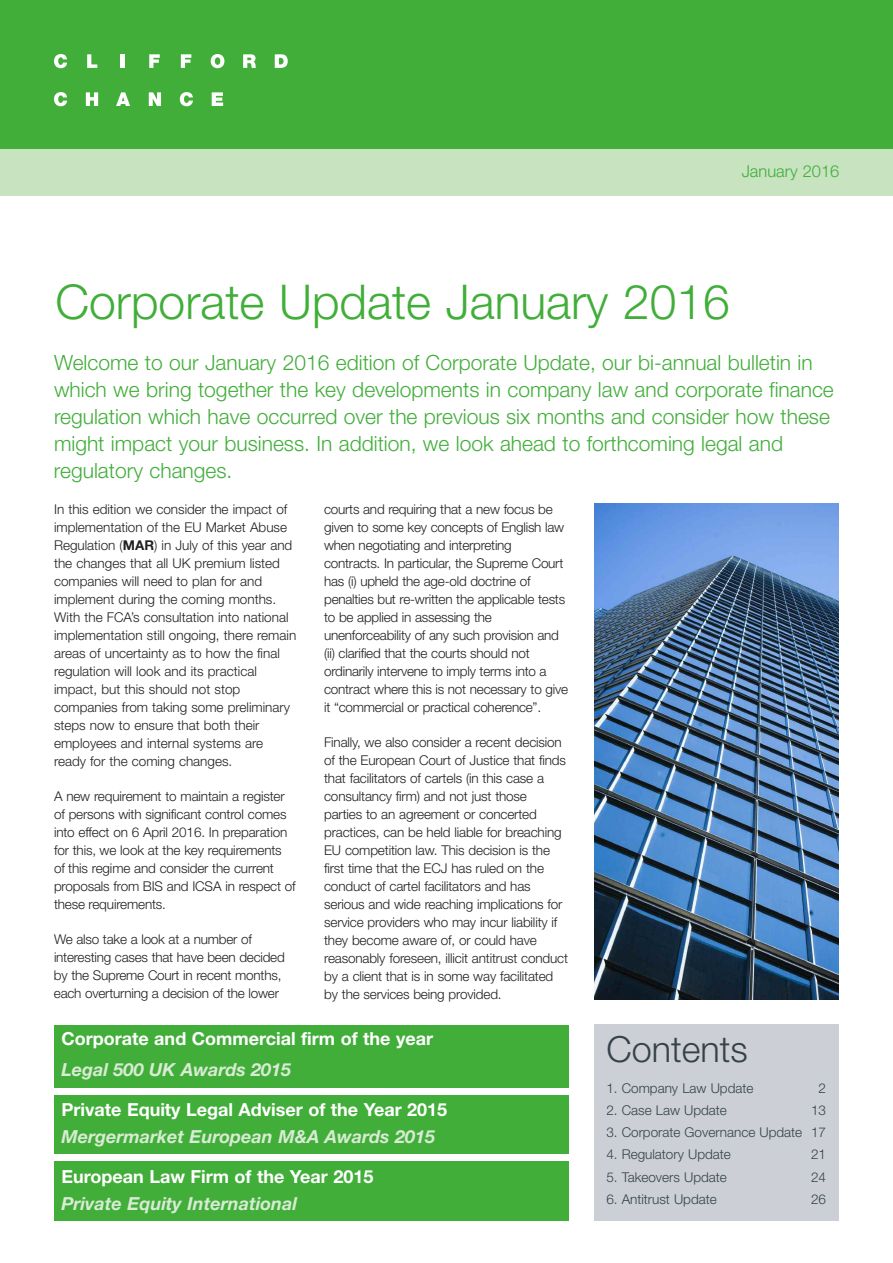
<style>
.page{position:relative;width:893px;height:1263px;background:#fff}
.page>*{position:absolute;margin:0;border:0;box-sizing:border-box;transform-origin:0 0}
.t1{font:300 48px "Helvetica Neue LT";color:#41ae39}
.t2{font:300 36px "Helvetica Neue LT";color:#35424a}
.t3{font:300 21px/27px "Helvetica Neue LT";color:#41ae39}
.t4{font:700 18px "Helvetica Neue LT";color:#fff}
.t5{font:italic 700 18px "Helvetica Neue LT";color:#d8ebd4}
.t6{font:300 16.5px "Helvetica Neue LT";color:#41ae39}
.t7{font:300 13.5px/18px "Helvetica Neue LT";letter-spacing:-.01em;color:#231f20}
.t8{font:300 13.5px "Helvetica Neue LT";color:#35424a}
.s1{font-weight:700}
</style>
<div class="page">
<div style="left:0;top:145px;width:893px;height:51px;background:#c7e3c0"></div>
<div style="left:0;top:0;width:893px;height:149px;background:#41ae39"></div>
<div style="left:594px;top:1024px;width:245px;height:197px;background:#cccfd6"></div>
<svg style="left:54px;top:54px;width:13px;height:14px"></svg>
<svg style="left:87px;top:54px;width:10px;height:14px"></svg>
<hr style="left:120px;top:54px;width:4px;height:14px;background:#fff">
<svg style="left:149px;top:54px;width:11px;height:14px"></svg>
<svg style="left:181px;top:54px;width:10px;height:14px"></svg>
<svg style="left:211px;top:54px;width:13px;height:14px"></svg>
<svg style="left:243px;top:54px;width:13px;height:14px"></svg>
<svg style="left:275px;top:54px;width:13px;height:14px"></svg>
<svg style="left:54px;top:92px;width:13px;height:14px"></svg>
<svg style="left:86px;top:92px;width:12px;height:14px"></svg>
<svg style="left:116px;top:92px;width:14px;height:14px"></svg>
<svg style="left:149px;top:92px;width:12px;height:14px"></svg>
<svg style="left:180px;top:92px;width:13px;height:14px"></svg>
<svg style="left:212px;top:92px;width:11px;height:14px"></svg>
<div style="left:54px;top:1025px;width:515px;height:62px;background:#41ae39"></div>
<div style="left:54px;top:1096px;width:515px;height:58px;background:#41ae39"></div>
<div style="left:54px;top:1162px;width:515px;height:59px;background:#41ae39"></div>
<img style="left:594px;top:504px;width:245px;height:496px">
<p class="t6" style="left:742px;top:165px;width:99px">January 2016</p>
<h1 class="t1" style="left:55px;top:285px;width:676px">Corporate Update January 2016</h1>
<p class="t3" style="left:54px;top:351px;width:781px">Welcome to our January 2016 edition of Corporate Update, our bi-annual bulletin in which we bring together the key developments in company law and corporate finance regulation which have occurred over the previous six months and consider how these might impact your business. In addition, we look ahead to forthcoming legal and regulatory changes.</p>
<p class="t7" style="left:54px;top:502px;width:244px">In this edition we consider the impact of implementation of the EU Market Abuse Regulation (<span class="s1">MAR</span>) in July of this year and the changes that all UK premium listed companies will need to plan for and implement during the coming months.<br>With the FCA’s consultation into national implementation still ongoing, there remain areas of uncertainty as to how the final regulation will look and its practical impact, but this should not stop companies from taking some preliminary steps now to ensure that both their employees and internal systems are ready for the coming changes.</p>
<p class="t7" style="left:54px;top:789px;width:243px">A new requirement to maintain a register of persons with significant control comes into effect on 6 April 2016. In preparation for this, we look at the key requirements of this regime and consider the current proposals from BIS and ICSA in respect of these requirements.</p>
<p class="t7" style="left:54px;top:932px;width:232px">We also take a look at a number of interesting cases that have been decided by the Supreme Court in recent months, each overturning a decision of the lower</p>
<p class="t7" style="left:324px;top:502px;width:245px">courts and requiring that a new focus be given to some key concepts of English law when negotiating and interpreting contracts. In particular, the Supreme Court has (i) upheld the age-old doctrine of penalties but re-written the applicable tests to be applied in assessing the unenforceability of any such provision and (ii) clarified that the courts should not ordinarily intervene to imply terms into a contract where this is not necessary to give it “commercial or practical coherence”.</p>
<p class="t7" style="left:324px;top:735px;width:245px">Finally, we also consider a recent decision of the European Court of Justice that finds that facilitators of cartels (in this case a consultancy firm) and not just those parties to an agreement or concerted practices, can be held liable for breaching EU competition law. This decision is the first time that the ECJ has ruled on the conduct of cartel facilitators and has serious and wide reaching implications for service providers who may incur liability if they become aware of, or could have reasonably foreseen, illicit antitrust conduct by a client that is in some way facilitated by the services being provided.</p>
<h3 class="t4" style="left:61px;top:1032px;width:373px">Corporate and Commercial firm of the year</h3>
<h3 class="t5" style="left:61px;top:1063px;width:231px">Legal 500 UK Awards 2015</h3>
<h3 class="t4" style="left:61px;top:1103px;width:387px">Private Equity Legal Adviser of the Year 2015</h3>
<h3 class="t5" style="left:61px;top:1130px;width:375px">Mergermarket European M&amp;A Awards 2015</h3>
<h3 class="t4" style="left:61px;top:1170px;width:313px">European Law Firm of the Year 2015</h3>
<h3 class="t5" style="left:62px;top:1197px;width:237px">Private Equity International</h3>
<h2 class="t2" style="left:606px;top:1036px;width:143px">Contents</h2>
<p class="t8" style="left:606px;top:1083px;width:149px">1. Company Law Update</p>
<p class="t8" style="left:819px;top:1083px;width:9px">2</p>
<p class="t8" style="left:606px;top:1105px;width:122px">2. Case Law Update</p>
<p class="t8" style="left:811px;top:1105px;width:17px">13</p>
<p class="t8" style="left:606px;top:1127px;width:221px">3. Corporate Governance Update 17</p>
<p class="t8" style="left:606px;top:1150px;width:126px">4. Regulatory Update</p>
<p class="t8" style="left:811px;top:1150px;width:17px">21</p>
<p class="t8" style="left:606px;top:1172px;width:122px">5. Takeovers Update</p>
<p class="t8" style="left:811px;top:1172px;width:17px">24</p>
<p class="t8" style="left:606px;top:1194px;width:112px">6. Antitrust Update</p>
<p class="t8" style="left:811px;top:1194px;width:17px">26</p>
</div>
